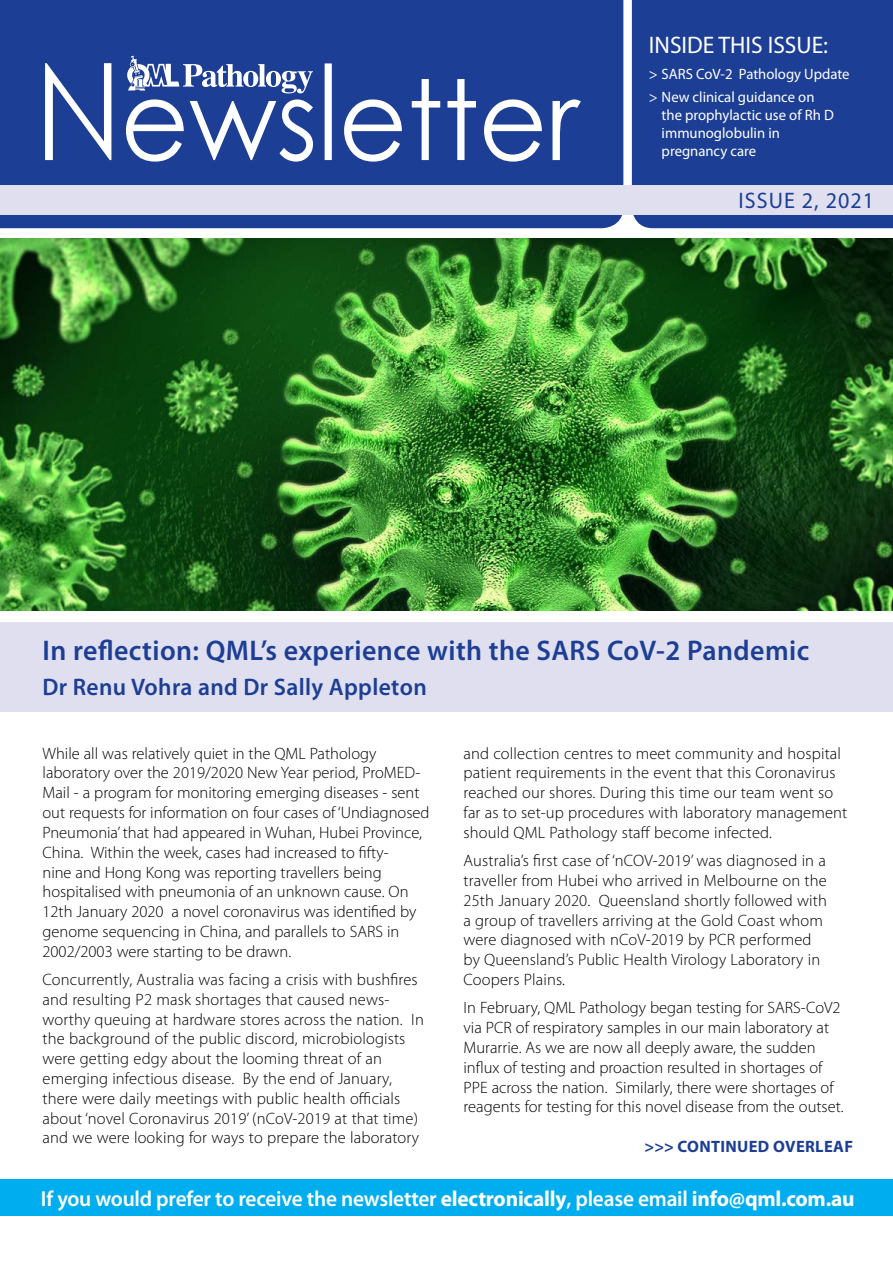
<style>
.page{position:relative;width:893px;height:1263px;background:#fff}
.page>*{position:absolute;margin:0;border:0;box-sizing:border-box;transform-origin:0 0}
.t1{font:600 28.5px "Myriad Pro";letter-spacing:.015em;color:#1c3e94}
.t2{font:600 24px "Myriad Pro";letter-spacing:.015em;color:#1c3e94}
.t3{font:24px "Myriad Pro";color:#fff}
.t4{font:22.5px "Myriad Pro";letter-spacing:.05em;color:#1c3e94}
.t5{font:600 21.75px "Myriad Pro";letter-spacing:-.01em;color:#fff}
.t6{font:300 16.5px/19.8px "Myriad Pro";letter-spacing:.005em;color:#000}
.t7{font:700 16.5px "Myriad Pro";letter-spacing:.02em;color:#1c3e94}
.t8{font:15px/18px "Myriad Pro";color:#fff}
.s1{font-weight:700}
</style>
<div class="page">
<div style="left:0;top:622px;width:893px;height:90px;background:#dfdfef"></div>
<img style="left:0;top:238px;width:893px;height:372px">
<div style="left:632px;top:0;width:261px;height:228px;background:#1c3e94"></div>
<div style="left:0;top:0;width:623px;height:228px;background:#1c3e94"></div>
<svg style="left:45px;top:63px;width:536px;height:99px;fill:#1c3e94"></svg>
<svg style="left:127px;top:56px;width:186px;height:37px"></svg>
<div style="left:0;top:1179px;width:893px;height:37px;background:#00aeef"></div>
<div style="left:0;top:185px;width:893px;height:30px;background:#dfdfef"></div>
<h2 class="t3" style="left:649px;top:32px;width:181px">INSIDE THIS ISSUE:</h2>
<p class="t8" style="left:649px;top:63px;width:202px;line-height:22.2px">&gt; SARS CoV-2 Pathology Update &gt; New clinical guidance on</p>
<p class="t8" style="left:662px;top:106px;width:174px">the prophylactic use of Rh D immunoglobulin in pregnancy care</p>
<h3 class="t4" style="left:738px;top:189px;width:137px">ISSUE 2, 2021</h3>
<h1 class="t1" style="left:43px;top:635px;width:768px">In reflection: QML’s experience with the SARS CoV-2 Pandemic</h1>
<h2 class="t2" style="left:43px;top:674px;width:386px">Dr Renu Vohra and Dr Sally Appleton</h2>
<p class="t6" style="left:43px;top:743px;width:388px">While all was relatively quiet in the QML Pathology laboratory over the 2019/2020 New Year period, ProMED-Mail - a program for monitoring emerging diseases - sent out requests for information on four cases of ‘Undiagnosed Pneumonia’ that had appeared in Wuhan, Hubei Province, China. Within the week, cases had increased to fifty-<br>nine and Hong Kong was reporting travellers being hospitalised with pneumonia of an unknown cause. On 12th January 2020 a novel coronavirus was identified by genome sequencing in China, and parallels to SARS in 2002/2003 were starting to be drawn.</p>
<p class="t6" style="left:43px;top:970px;width:383px">Concurrently, Australia was facing a crisis with bushfires and resulting P2 mask shortages that caused news&shy;worthy queuing at hardware stores across the nation. In the background of the public discord, microbiologists were getting edgy about the looming threat of an emerging infectious disease. By the end of January, there were daily meetings with public health officials about ‘novel Coronavirus 2019’ (nCoV-2019 at that time) and we were looking for ways to prepare the laboratory</p>
<p class="t6" style="left:463px;top:743px;width:385px">and collection centres to meet community and hospital patient requirements in the event that this Coronavirus reached our shores. During this time our team went so far as to set-up procedures with laboratory management should QML Pathology staff become infected.</p>
<p class="t6" style="left:463px;top:851px;width:365px">Australia’s first case of ‘nCOV-2019’ was diagnosed in a traveller from Hubei who arrived in Melbourne on the 25th January 2020. Queensland shortly followed with a group of travellers arriving at the Gold Coast whom were diagnosed with nCoV-2019 by PCR performed by Queensland’s Public Health Virology Laboratory in Coopers Plains.</p>
<p class="t6" style="left:463px;top:998px;width:382px">In February, QML Pathology began testing for SARS-CoV2 via PCR of respiratory samples in our main laboratory at Murarrie. As we are now all deeply aware, the sudden influx of testing and proaction resulted in shortages of PPE across the nation. Similarly, there were shortages of reagents for testing for this novel disease from the outset.</p>
<p class="t7" style="left:645px;top:1137px;width:210px">&gt;&gt;&gt; CONTINUED OVERLEAF</p>
<h3 class="t5" style="left:41px;top:1186px;width:815px">If you would prefer to receive the newsletter <span class="s1">electronically</span>, please email <span class="s1">info@qml.com.au</span></h3>
</div>
